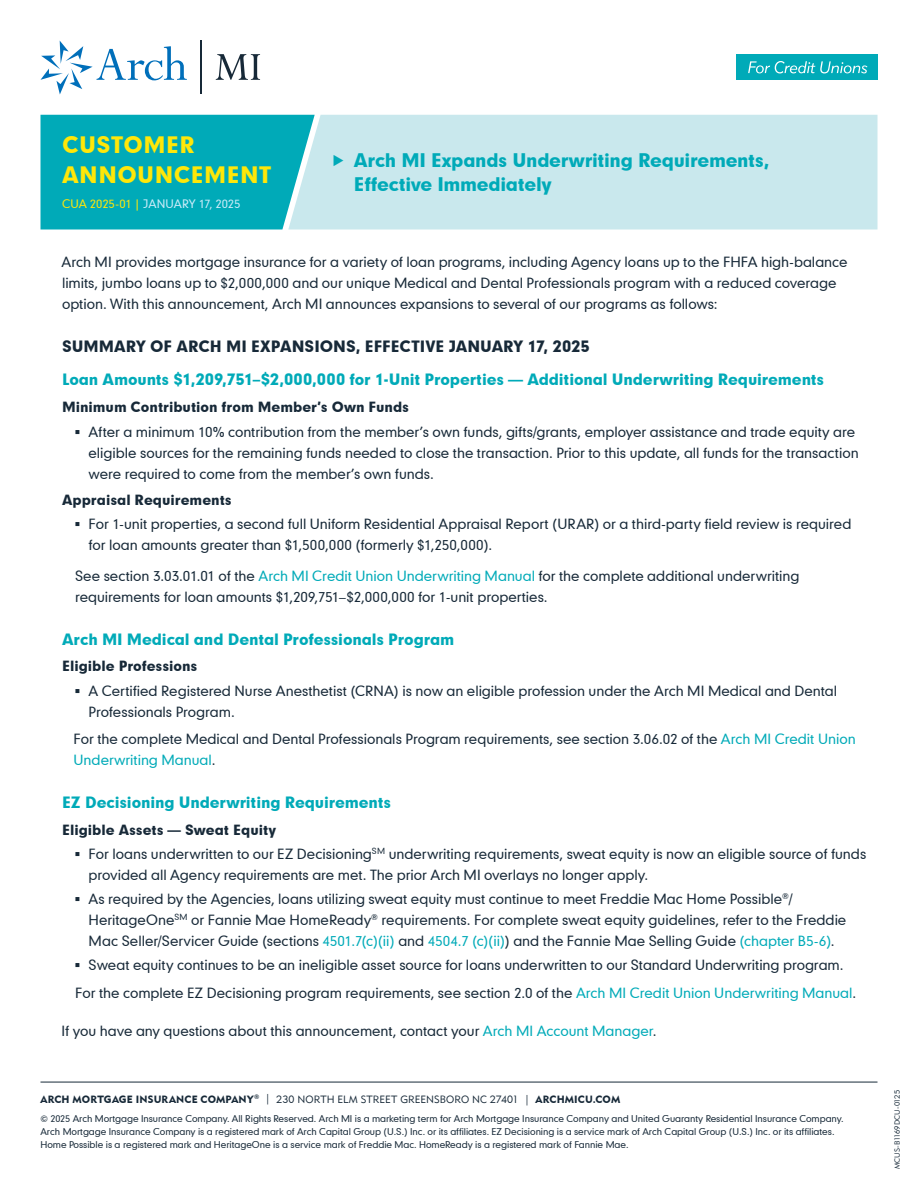
<style>
.page{position:relative;width:918px;height:1188px;background:#fff}
.page>*{position:absolute;margin:0;border:0;box-sizing:border-box;transform-origin:0 0}
.t1{font:21.75px/30px "Geometric 706 BT Black B";letter-spacing:.02em;color:#ffe709}
.t2{font:18px/24px "Geometric 706 BT Black B";letter-spacing:-.02em;color:#00aab8}
.t3{font:15px "Geometric 706 BT Black B";letter-spacing:-.01em;color:#00aab8}
.t4{font:15px "Geometric 706 BT Black B";color:#172938}
.t5{font:13.5px/21px "Geometric 706 BT Medium B";letter-spacing:-.005em;color:#172938}
.t6{font:13.5px "Geometric 706 BT Black B";color:#172938}
.t7{font:11.25px "Geometric 706 BT Medium B";letter-spacing:-.005em;color:#ccecf9}
.t8{font:10.5px "Geometric 415 BT Black A";letter-spacing:.015em;color:#172938}
.t9{font:9px/12.8px "Geometric 706 BT Medium B";letter-spacing:-.005em;color:#172938}
.t10{font:7.5px "Geometric 415 BT Lite A";letter-spacing:.005em;color:#172938}
.s1{color:#ffe709}
.s2{color:#00aab8}
.s3{font-family:"Geometric 415 BT Lite A"}
</style>
<div class="page">
<svg style="left:40px;top:41px;width:147px;height:54px"></svg>
<hr style="left:201px;top:40px;width:1px;height:54px;background:#172938">
<svg style="left:216px;top:54px;width:44px;height:26px"></svg>
<hr style="left:40px;top:1082px;width:838px;height:1px;background:#172938">
<div style="left:40px;top:115px;width:248px;height:115px;background:#00aab8"></div>
<div style="left:288px;top:115px;width:590px;height:115px;background:#c9e8ed"></div>
<div style="left:736px;top:54px;width:142px;height:26px;background:#00aab8"></div>
<svg style="left:748px;top:61px;width:119px;height:12px"></svg>
<svg style="left:334px;top:155px;width:10px;height:11px"></svg>
<h1 class="t1" style="left:62px;top:129px;width:211px">CUSTOMER<br>ANNOUNCEMENT</h1>
<p class="t7" style="left:62px;top:196px;width:180px"><span class="s1">CUA 2025-01 |</span> JANUARY 17, 2025</p>
<h2 class="t2" style="left:354px;top:148px;width:417px">Arch MI Expands Underwriting Requirements,<br>Effective Immediately</h2>
<p class="t5" style="left:62px;top:251px;width:788px">Arch MI provides mortgage insurance for a variety of loan programs, including Agency loans up to the FHFA high-balance limits, jumbo loans up to $2,000,000 and our unique Medical and Dental Professionals program with a reduced coverage option. With this announcement, Arch MI announces expansions to several of our programs as follows:</p>
<p class="t4" style="left:62px;top:336px;width:529px">SUMMARY OF ARCH MI EXPANSIONS, EFFECTIVE JANUARY 17, 2025</p>
<p class="t3" style="left:62px;top:369px;width:764px">Loan Amounts $1,209,751–$2,000,000 for 1-Unit Properties — Additional Underwriting Requirements</p>
<p class="t6" style="left:62px;top:398px;width:349px">Minimum Contribution from Member’s Own Funds</p>
<p class="t5" style="left:89px;top:421px;width:772px">After a minimum 10% contribution from the member’s own funds, gifts/grants, employer assistance and trade equity are eligible sources for the remaining funds needed to close the transaction. Prior to this update, all funds for the transaction were required to come from the member’s own funds.</p>
<p class="t6" style="left:62px;top:491px;width:171px">Appraisal Requirements</p>
<p class="t5" style="left:89px;top:513px;width:764px">For 1-unit properties, a second full Uniform Residential Appraisal Report (URAR) or a third-party field review is required for loan amounts greater than $1,500,000 (formerly $1,250,000).</p>
<p class="t5" style="left:75px;top:565px;width:726px">See section 3.03.01.01 of the <span class="s2">Arch MI Credit Union Underwriting Manual</span> for the complete additional underwriting requirements for loan amounts $1,209,751–$2,000,000 for 1-unit properties.</p>
<p class="t3" style="left:62px;top:629px;width:394px">Arch MI Medical and Dental Professionals Program</p>
<p class="t6" style="left:62px;top:657px;width:137px">Eligible Professions</p>
<p class="t5" style="left:89px;top:680px;width:750px">A Certified Registered Nurse Anesthetist (CRNA) is now an eligible profession under the Arch MI Medical and Dental<br>Professionals Program.</p>
<p class="t5" style="left:74px;top:729px;width:784px">For the complete Medical and Dental Professionals Program requirements, see section 3.06.02 of the <span class="s2">Arch MI Credit Union<br>Underwriting Manual</span>.</p>
<p class="t3" style="left:62px;top:793px;width:331px">EZ Decisioning Underwriting Requirements</p>
<p class="t6" style="left:62px;top:820px;width:216px">Eligible Assets — Sweat Equity</p>
<p class="t5" style="left:89px;top:843px;width:779px">For loans underwritten to our EZ Decisioning<sup>SM</sup> underwriting requirements, sweat equity is now an eligible source of funds provided all Agency requirements are met. The prior Arch MI overlays no longer apply.</p>
<p class="t5" style="left:89px;top:888px;width:759px">As required by the Agencies, loans utilizing sweat equity must continue to meet Freddie Mac Home Possible<sup>®</sup>/<br>HeritageOne<sup>SM</sup> or Fannie Mae HomeReady<sup>®</sup> requirements. For complete sweat equity guidelines, refer to the Freddie<br>Mac Seller/Servicer Guide (sections <span class="s2">4501.7(c)(ii)</span> and <span class="s2">4504.7 (c)(ii)</span>) and the Fannie Mae Selling Guide <span class="s2">(chapter B5-6)</span>.</p>
<p class="t5" style="left:75px;top:951px;width:783px;line-height:27.8px;text-align:center">Sweat equity continues to be an ineligible asset source for loans underwritten to our Standard Underwriting program.<br>For the complete EZ Decisioning program requirements, see section 2.0 of the <span class="s2">Arch MI Credit Union Underwriting Manual</span>.</p>
<p class="t5" style="left:62px;top:1020px;width:597px">If you have any questions about this announcement, contact your <span class="s2">Arch MI Account Manager</span>.</p>
<p class="t8" style="left:40px;top:1092px;width:581px">ARCH MORTGAGE INSURANCE COMPANY<sup>®</sup> <span class="s3">| 230 NORTH ELM STREET GREENSBORO NC 27401 |</span> ARCHMICU.COM</p>
<p class="t9" style="left:40px;top:1112px;width:805px">© 2025 Arch Mortgage Insurance Company. All Rights Reserved. Arch MI is a marketing term for Arch Mortgage Insurance Company and United Guaranty Residential Insurance Company.<br>Arch Mortgage Insurance Company is a registered mark of Arch Capital Group (U.S.) Inc. or its affiliates. EZ Decisioning is a service mark of Arch Capital Group (U.S.) Inc. or its affiliates.<br>Home Possible is a registered mark and HeritageOne is a service mark of Freddie Mac. HomeReady is a registered mark of Fannie Mae.</p>
<p class="t10" style="left:892px;top:1169px;width:81px;rotate:-90deg">MCUS-B1169DCU-0125</p>
</div>
